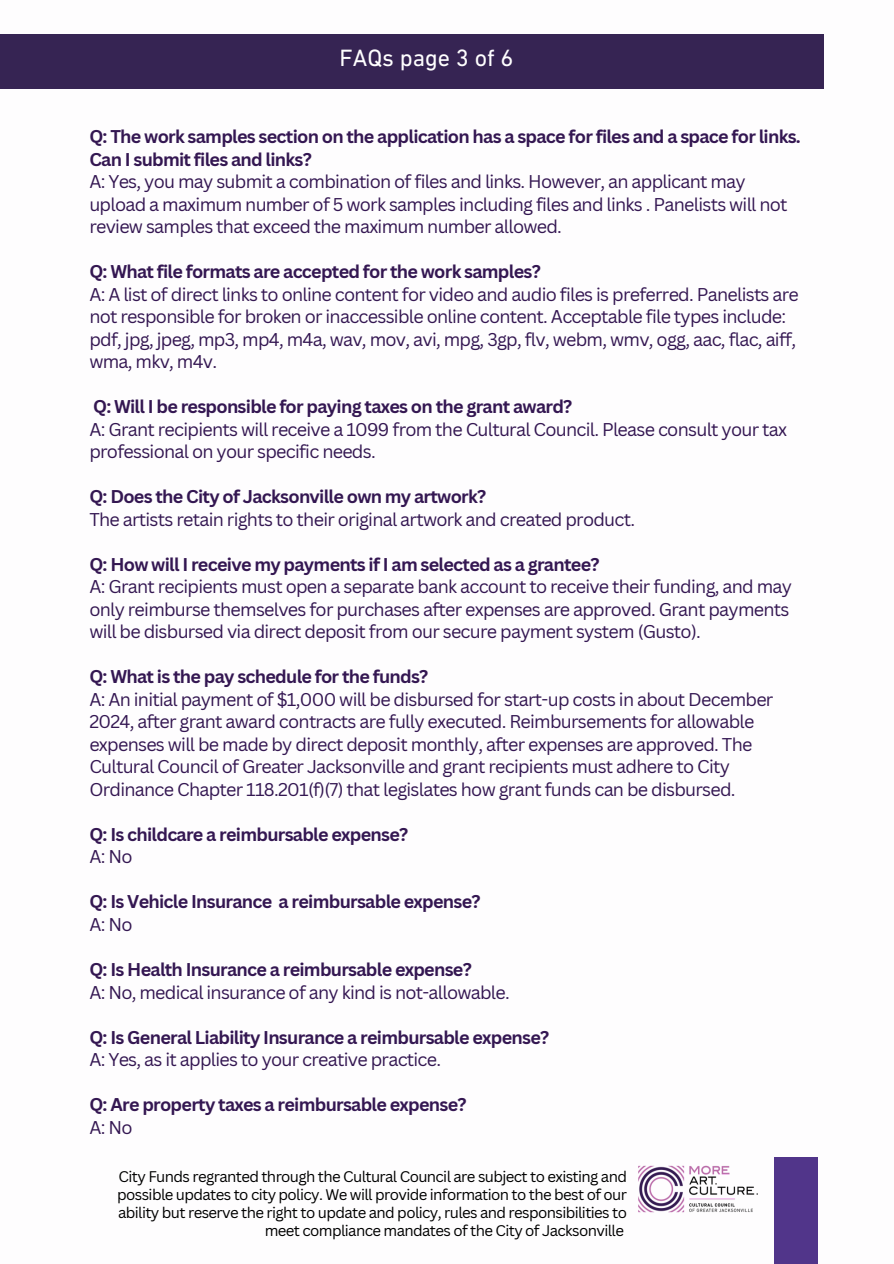
<style>
.page{position:relative;width:894px;height:1264px;background:#fff}
.page>*{position:absolute;margin:0;border:0;box-sizing:border-box;transform-origin:0 0}
.t1{font:24px "DIN Next LT Pro";color:#fff}
.t2{font:18px/22.5px "Canva Sans";letter-spacing:-.04em;color:#341752}
.t3{font:700 18px/22.5px "Canva Sans";letter-spacing:-.04em;color:#341752}
.t4{font:15px/18px "Canva Sans";letter-spacing:-.04em;color:#000;text-align:right}
.s1{font-weight:700}
.s2{font-weight:400}
</style>
<div class="page">
<div style="left:0;top:34px;width:823px;height:54px;background:#362453"></div>
<div style="left:774px;top:1157px;width:43px;height:106px;background:#51358a"></div>
<img style="left:638px;top:1165px;width:120px;height:48px">
<h2 class="t1" style="left:339px;top:48px;width:175px">FAQs page 3 of 6</h2>
<h1 class="t2" style="left:89px;top:125px;width:712px"><span class="s1">Q: The work samples section on the application has a space for files and a space for links.<br>Can I submit files and links?<br></span>A: Yes, you may submit a combination of files and links. However, an applicant may upload a maximum number of 5 work samples including files and links . Panelists will not review samples that exceed the maximum number allowed.</h1>
<h2 class="t2" style="left:89px;top:260px;width:711px"><span class="s1">Q: What file formats are accepted for the work samples?<br></span>A: A list of direct links to online content for video and audio files is preferred. Panelists are not responsible for broken or inaccessible online content. Acceptable file types include: pdf, jpg, jpeg, mp3, mp4, m4a, wav, mov, avi, mpg, 3gp, flv, webm, wmv, ogg, aac, flac, aiff, wma, mkv, m4v.</h2>
<h2 class="t2" style="left:89px;top:395px;width:699px"><span class="s1">Q: Will I be responsible for paying taxes on the grant award?<br></span>A: Grant recipients will receive a 1099 from the Cultural Council. Please consult your tax professional on your specific needs.</h2>
<h2 class="t2" style="left:89px;top:485px;width:547px"><span class="s1">Q: Does the City of Jacksonville own my artwork?<br></span>The artists retain rights to their original artwork and created product.</h2>
<h2 class="t2" style="left:89px;top:552px;width:704px"><span class="s1">Q: How will I receive my payments if I am selected as a grantee?<br></span>A: Grant recipients must open a separate bank account to receive their funding, and may only reimburse themselves for purchases after expenses are approved. Grant payments will be disbursed via direct deposit from our secure payment system (Gusto).</h2>
<h2 class="t2" style="left:89px;top:665px;width:685px"><span class="s1">Q: What is the pay schedule for the funds?<br></span>A: An initial payment of $1,000 will be disbursed for start-up costs in about December 2024, after grant award contracts are fully executed. Reimbursements for allowable expenses will be made by direct deposit monthly, after expenses are approved. The Cultural Council of Greater Jacksonville and grant recipients must adhere to City Ordinance Chapter 118.201(f)(7) that legislates how grant funds can be disbursed.</h2>
<h2 class="t3" style="left:89px;top:822px;width:320px">Q: Is childcare a reimbursable expense?<br><span class="s2">A: No</span></h2>
<h2 class="t3" style="left:89px;top:890px;width:392px">Q: Is Vehicle Insurance a reimbursable expense?<br><span class="s2">A: No</span></h2>
<h2 class="t2" style="left:89px;top:957px;width:422px"><span class="s1">Q: Is Health Insurance a reimbursable expense?<br></span>A: No, medical insurance of any kind is not-allowable.</h2>
<h2 class="t3" style="left:89px;top:1025px;width:461px">Q: Is General Liability Insurance a reimbursable expense?<br><span class="s2">A: Yes, as it applies to your creative practice.</span></h2>
<h2 class="t3" style="left:89px;top:1092px;width:378px">Q: Are property taxes a reimbursable expense?<br><span class="s2">A: No</span></h2>
<p class="t4" style="left:117px;top:1166px;width:511px">City Funds regranted through the Cultural Council are subject to existing and possible updates to city policy. We will provide information to the best of our ability but reserve the right to update and policy, rules and responsibilities to meet compliance mandates of the City of Jacksonville</p>
</div>
